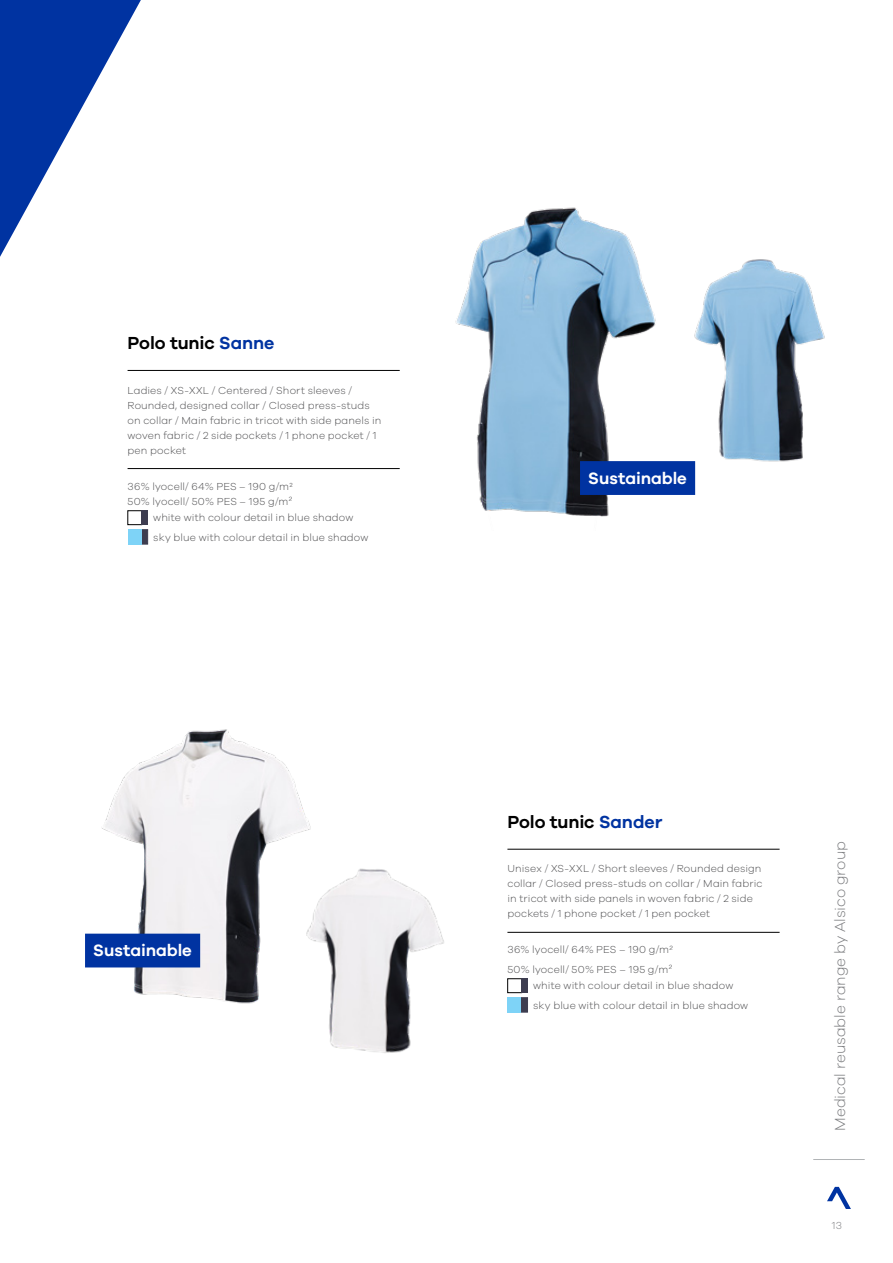
<style>
.page{position:relative;width:893px;height:1263px;background:#fff}
.page>*{position:absolute;margin:0;border:0;box-sizing:border-box;transform-origin:0 0}
.t1{font:600 18px "Galano Grotesque";letter-spacing:-.005em;color:#000}
.t2{font:600 16.95px "Galano Grotesque";color:#fff}
.t3{font:300 15.15px "Galano Grotesque";letter-spacing:-.01em;color:#77787b}
.t4{font:300 10.5px/15px "Galano Grotesque";letter-spacing:.015em;color:#4d4d4f}
.t5{font:300 10.5px "Galano Grotesque";color:#77787b}
.s1{color:#0033a1}
</style>
<div class="page">
<svg style="left:827px;top:1187px;width:24px;height:22px"></svg>
<hr style="left:813px;top:1159px;width:52px;height:1px;background:#b1b4b6">
<svg style="left:0;top:0;width:141px;height:257px"></svg>
<img style="left:455px;top:207px;width:201px;height:310px">
<img style="left:89px;top:729px;width:222px;height:275px">
<img style="left:694px;top:259px;width:131px;height:211px">
<img style="left:292px;top:858px;width:152px;height:195px">
<hr style="left:128px;top:370px;width:272px;height:1px;background:#000">
<hr style="left:128px;top:468px;width:272px;height:1px;background:#000">
<div style="left:128px;top:510px;width:14px;height:15px;border:1px solid #000"></div>
<div style="left:141px;top:510px;width:7px;height:15px;background:#3d3d50"></div>
<div style="left:141px;top:529px;width:7px;height:15px;background:#3d3d50;border:1px solid #3d3d50"></div>
<div style="left:128px;top:529px;width:13px;height:15px;background:#7ed3f7"></div>
<hr style="left:507px;top:849px;width:273px;height:1px;background:#000">
<hr style="left:507px;top:932px;width:273px;height:1px;background:#000">
<div style="left:507px;top:978px;width:15px;height:15px;border:1px solid #000"></div>
<div style="left:521px;top:978px;width:7px;height:15px;background:#3d3d50"></div>
<div style="left:520px;top:997px;width:8px;height:15px;background:#3d3d50;border:1px solid #3d3d50"></div>
<div style="left:507px;top:997px;width:14px;height:15px;background:#7ed3f7"></div>
<div style="left:580px;top:461px;width:115px;height:34px;background:#0033a1"></div>
<div style="left:85px;top:934px;width:115px;height:33px;background:#0033a1"></div>
<h1 class="t1" style="left:128px;top:332px;width:148px">Polo tunic <span class="s1">Sanne</span></h1>
<p class="t4" style="left:128px;top:382px;width:255px">Ladies / XS-XXL / Centered / Short sleeves / Rounded, designed collar / Closed press-studs on collar / Main fabric in tricot with side panels in woven fabric / 2 side pockets / 1 phone pocket / 1 pen pocket</p>
<p class="t4" style="left:128px;top:478px;width:167px">36% lyocell/ 64% PES – 190 g/m2<br>50% lyocell/ 50% PES – 195 g/m<sup>2</sup></p>
<p class="t4" style="left:153px;top:507px;width:217px;line-height:19.5px">white with colour detail in blue shadow sky blue with colour detail in blue shadow</p>
<h2 class="t2" style="left:93px;top:940px;width:100px">Sustainable</h2>
<h2 class="t2" style="left:588px;top:468px;width:100px">Sustainable</h2>
<h1 class="t1" style="left:507px;top:811px;width:157px">Polo tunic <span class="s1">Sander</span></h1>
<p class="t4" style="left:507px;top:861px;width:257px">Unisex / XS-XXL / Short sleeves / Rounded design collar / Closed press-studs on collar / Main fabric in tricot with side panels in woven fabric / 2 side pockets / 1 phone pocket / 1 pen pocket</p>
<p class="t4" style="left:507px;top:940px;width:167px;line-height:19.2px">36% lyocell/ 64% PES – 190 g/m<sup>2<br></sup>50% lyocell/ 50% PES – 195 g/m<sup>2</sup></p>
<p class="t4" style="left:533px;top:975px;width:217px;line-height:19.5px">white with colour detail in blue shadow sky blue with colour detail in blue shadow</p>
<h3 class="t3" style="left:831px;top:1131px;width:291px;rotate:-90deg">Medical reusable range by Alsico group</h3>
<p class="t5" style="left:832px;top:1219px;width:12px">13</p>
</div>
